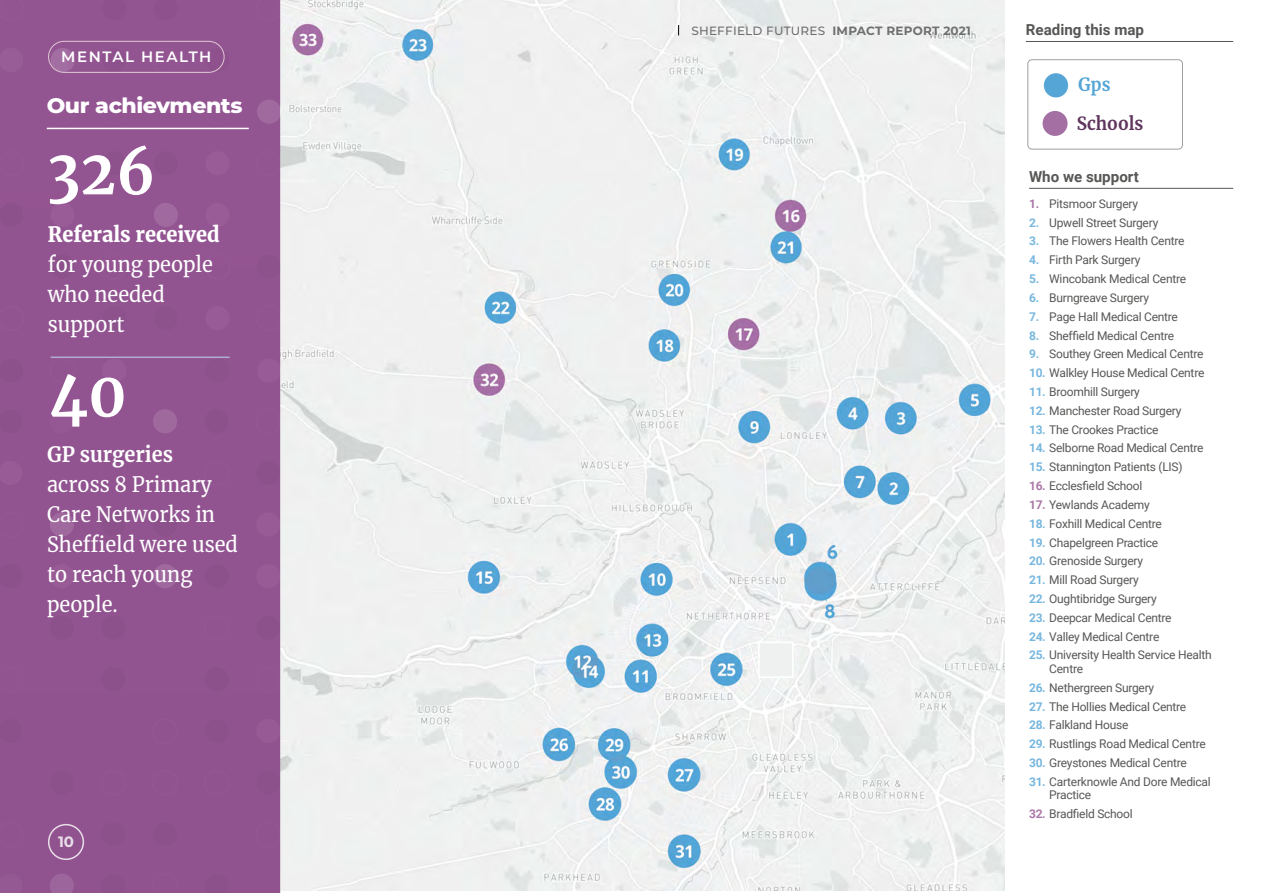
<style>
.page{position:relative;width:1263px;height:893px;background:#fff}
.page>*{position:absolute;margin:0;border:0;box-sizing:border-box;transform-origin:0 0}
.t1{font:700 62.1px "Merriweather";color:#fff;scale:.95 1}
.t2{font:21px/30px "Merriweather";color:#fff;scale:.95 1}
.t3{font:900 21px "Merriweather";color:#fff;scale:.95 1}
.t4{font:800 21px "Montserrat";letter-spacing:-.02em;color:#fff;scale:1.05 1}
.t5{font:700 21px "Merriweather";color:#fff;scale:.95 1}
.t6{font:700 18px "Merriweather";color:#5e355c;scale:.95 1}
.t7{font:700 18px "Merriweather";color:#55a5d6;scale:.95 1}
.t8{font:700 15.15px "Roboto";color:#575756}
.t9{font:600 15px "Montserrat";letter-spacing:.1em;color:#fff}
.t10{font:700 15px "Montserrat Alternates";color:#fff}
.t11{font:12px/13.5px "Roboto";letter-spacing:-.02em;color:#575756}
.t12{font:500 12px "Montserrat";letter-spacing:.02em;color:#706f6f}
.s1{font-weight:700}
.s2{font-weight:700;color:#aa78a9}
.s3{font-weight:700;color:#77b7de}
</style>
<div class="page">
<img style="left:280px;top:0;width:724px;height:890px">
<div style="left:1028px;top:60px;width:155px;height:89px;border:1px solid #727271;border-radius:4px"></div>
<hr style="left:1029px;top:188px;width:204px;height:1px;background:#575756">
<div style="left:1044px;top:73px;width:24px;height:24px;background:#55a5d6;border-radius:50%"></div>
<div style="left:1042px;top:111px;width:25px;height:25px;background:#a470a4;border-radius:50%"></div>
<hr style="left:1026px;top:41px;width:207px;height:1px;background:#575756">
<div style="left:1px;top:0;width:279px;height:893px;background:#925491"></div>
<hr style="left:51px;top:357px;width:179px;height:1px;background:#bbdbef">
<hr style="left:47px;top:128px;width:202px;height:1px;background:#fff">
<div style="left:758px;top:642px;width:35px;height:36px;background:#eff0f0;border:2px solid #fff"></div>
<div style="left:48px;top:41px;width:176px;height:32px;border:1px solid #dfc7d3;border-radius:16px"></div>
<p class="t9" style="left:61px;top:46px;width:152px">MENTAL HEALTH</p>
<h2 class="t4" style="left:47px;top:90px;width:188px">Our achievments</h2>
<h1 class="t1" style="left:47px;top:129px;width:116px">326</h1>
<h2 class="t3" style="left:48px;top:220px;width:182px">Referals received</h2>
<h2 class="t2" style="left:48px;top:249px;width:175px">for young people who needed support</h2>
<h1 class="t1" style="left:49px;top:351px;width:83px">40</h1>
<h2 class="t5" style="left:47px;top:439px;width:134px">GP surgeries</h2>
<h2 class="t2" style="left:47px;top:468px;width:202px">across 8 Primary<br>Care Networks in<br>Sheffield were used to reach young people.</h2>
<p class="t10" style="left:58px;top:830px;width:18px">10</p>
<p class="t12" style="left:691px;top:22px;width:281px">SHEFFIELD FUTURES <span class="s1">IMPACT REPORT 2021</span></p>
<p class="t8" style="left:1026px;top:19px;width:120px">Reading this map</p>
<h3 class="t7" style="left:1078px;top:72px;width:36px">Gps</h3>
<h3 class="t6" style="left:1077px;top:111px;width:72px">Schools</h3>
<p class="t8" style="left:1029px;top:166px;width:111px">Who we support</p>
<p class="t11" style="left:1029px;top:196px;width:111px"><span class="s2">1.</span> Pitsmoor Surgery</p>
<p class="t11" style="left:1029px;top:215px;width:131px"><span class="s3">2.</span> Upwell Street Surgery</p>
<p class="t11" style="left:1029px;top:234px;width:157px"><span class="s3">3.</span> The Flowers Health Centre</p>
<p class="t11" style="left:1029px;top:253px;width:113px"><span class="s3">4.</span> Firth Park Surgery</p>
<p class="t11" style="left:1029px;top:272px;width:159px"><span class="s3">5.</span> Wincobank Medical Centre</p>
<p class="t11" style="left:1029px;top:290px;width:122px"><span class="s3">6.</span> Burngreave Surgery</p>
<p class="t11" style="left:1029px;top:309px;width:150px"><span class="s3">7.</span> Page Hall Medical Centre</p>
<p class="t11" style="left:1029px;top:328px;width:147px"><span class="s3">8.</span> Sheffield Medical Centre</p>
<p class="t11" style="left:1029px;top:347px;width:176px"><span class="s3">9.</span> Southey Green Medical Centre</p>
<p class="t11" style="left:1029px;top:366px;width:177px"><span class="s3">10.</span> Walkley House Medical Centre</p>
<p class="t11" style="left:1029px;top:385px;width:112px"><span class="s3">11.</span> Broomhill Surgery</p>
<p class="t11" style="left:1029px;top:403px;width:154px"><span class="s3">12.</span> Manchester Road Surgery</p>
<p class="t11" style="left:1029px;top:422px;width:131px"><span class="s3">13.</span> The Crookes Practice</p>
<p class="t11" style="left:1029px;top:441px;width:176px"><span class="s3">14.</span> Selborne Road Medical Centre</p>
<p class="t11" style="left:1029px;top:460px;width:155px"><span class="s3">15.</span> Stannington Patients (LIS)</p>
<p class="t11" style="left:1029px;top:479px;width:115px"><span class="s2">16.</span> Ecclesfield School</p>
<p class="t11" style="left:1029px;top:497px;width:122px"><span class="s2">17.</span> Yewlands Academy</p>
<p class="t11" style="left:1029px;top:516px;width:134px"><span class="s3">18.</span> Foxhill Medical Centre</p>
<p class="t11" style="left:1029px;top:535px;width:131px"><span class="s3">19.</span> Chapelgreen Practice</p>
<p class="t11" style="left:1029px;top:554px;width:116px"><span class="s3">20.</span> Grenoside Surgery</p>
<p class="t11" style="left:1029px;top:573px;width:111px"><span class="s3">21.</span> Mill Road Surgery</p>
<p class="t11" style="left:1029px;top:591px;width:129px"><span class="s3">22.</span> Oughtibridge Surgery</p>
<p class="t11" style="left:1029px;top:610px;width:144px"><span class="s3">23.</span> Deepcar Medical Centre</p>
<p class="t11" style="left:1029px;top:629px;width:132px"><span class="s3">24.</span> Valley Medical Centre</p>
<p class="t11" style="left:1049px;top:648px;width:164px;text-indent:-20px"><span class="s3">25.</span> University Health Service Health<br>Centre</p>
<p class="t11" style="left:1029px;top:680px;width:127px"><span class="s3">26.</span> Nethergreen Surgery</p>
<p class="t11" style="left:1029px;top:699px;width:159px"><span class="s3">27.</span> The Hollies Medical Centre</p>
<p class="t11" style="left:1029px;top:718px;width:101px"><span class="s3">28.</span> Falkland House</p>
<p class="t11" style="left:1029px;top:737px;width:178px"><span class="s3">29.</span> Rustlings Road Medical Centre</p>
<p class="t11" style="left:1029px;top:756px;width:159px"><span class="s3">30.</span> Greystones Medical Centre</p>
<p class="t11" style="left:1049px;top:774px;width:163px;text-indent:-20px"><span class="s3">31.</span> Carterknowle And Dore Medical<br>Practice</p>
<p class="t11" style="left:1029px;top:807px;width:105px"><span class="s2">32.</span> Bradfield School</p>
</div>
